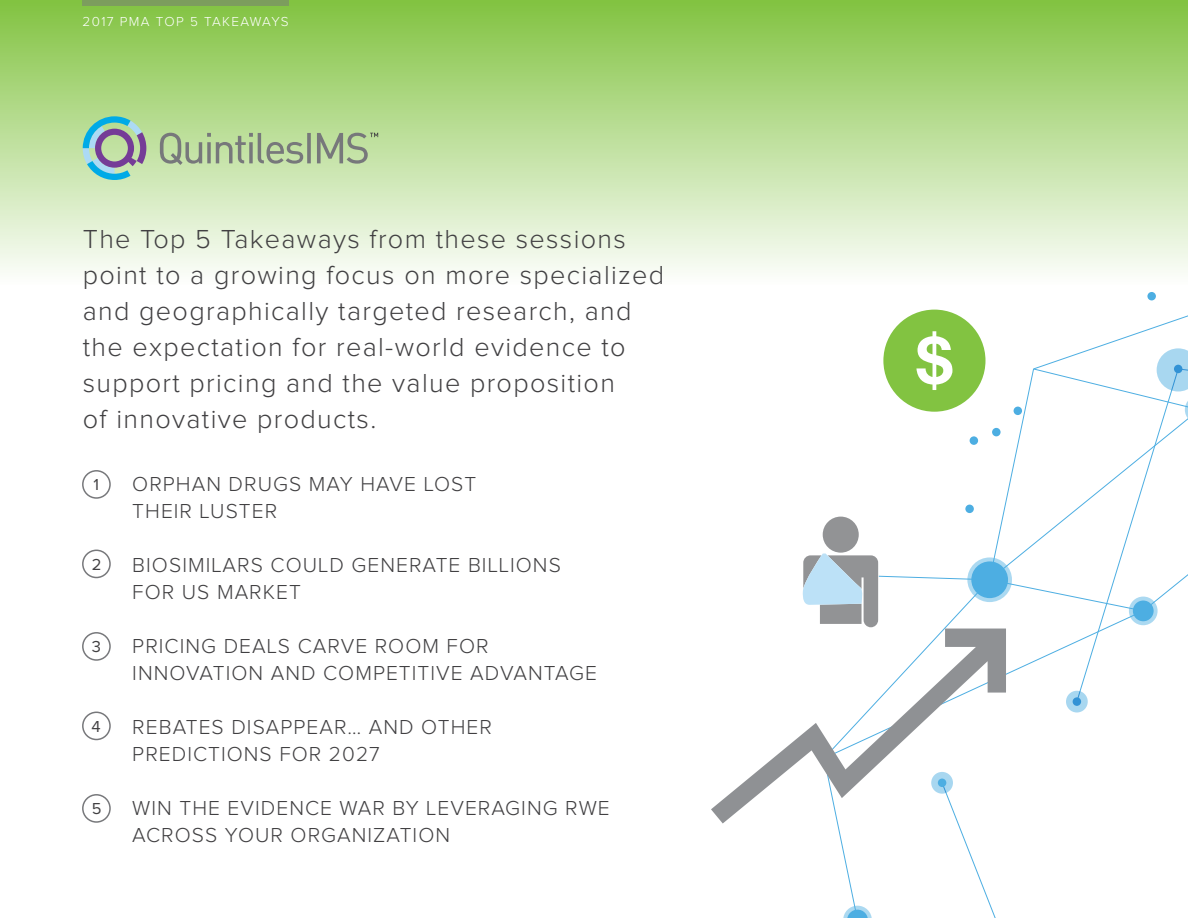
<style>
.page{position:relative;width:1188px;height:918px;background:#fff}
.page>*{position:absolute;margin:0;border:0;box-sizing:border-box;transform-origin:0 0}
.t1{font:300 27px/36px "Proxima Nova";letter-spacing:.05em;color:#414042}
.t2{font:300 21px/27px "Proxima Nova";letter-spacing:.05em;color:#414042}
.t3{font:16.5px "Proxima Nova";color:#414042}
.t4{font:300 13.5px "Proxima Nova";letter-spacing:.1em;color:#fff}
</style>
<div class="page">
<div style="left:0;top:0;width:1188px;height:284px;background:linear-gradient(to bottom,#81c240,#fdfefc)"></div>
<div style="left:82px;top:470px;width:29px;height:29px;border:2px solid #77787b;border-radius:50%"></div>
<div style="left:82px;top:550px;width:29px;height:28px;border:2px solid #77787b;border-radius:50%"></div>
<div style="left:82px;top:632px;width:29px;height:29px;border:2px solid #77787b;border-radius:50%"></div>
<div style="left:82px;top:712px;width:29px;height:28px;border:2px solid #77787b;border-radius:50%"></div>
<div style="left:82px;top:794px;width:29px;height:29px;border:2px solid #77787b;border-radius:50%"></div>
<div style="left:83px;top:0;width:206px;height:6px;background:#7c9d5d"></div>
<svg style="left:160px;top:133px;width:218px;height:32px;background:#abc196"></svg>
<svg style="left:83px;top:116px;width:63px;height:64px;background:#8fb4b4"></svg>
<svg style="left:802px;top:276px;width:386px;height:642px"></svg>
<svg style="left:711px;top:629px;width:295px;height:195px"></svg>
<p class="t4" style="left:83px;top:15px;width:208px">2017 PMA TOP 5 TAKEAWAYS</p>
<p class="t1" style="left:83px;top:222px;width:583px">The Top 5 Takeaways from these sessions point to a growing focus on more specialized and geographically targeted research, and the expectation for real-world evidence to support pricing and the value proposition<br>of innovative products.</p>
<p class="t3" style="left:93px;top:477px;width:7px">1</p>
<p class="t3" style="left:92px;top:557px;width:11px">2</p>
<p class="t3" style="left:92px;top:639px;width:11px">3</p>
<p class="t3" style="left:92px;top:719px;width:11px">4</p>
<p class="t3" style="left:92px;top:801px;width:11px">5</p>
<p class="t2" style="left:132px;top:472px;width:345px">ORPHAN DRUGS MAY HAVE LOST<br>THEIR LUSTER</p>
<p class="t2" style="left:132px;top:553px;width:430px">BIOSIMILARS COULD GENERATE BILLIONS<br>FOR US MARKET</p>
<p class="t2" style="left:132px;top:634px;width:466px">PRICING DEALS CARVE ROOM FOR<br>INNOVATION AND COMPETITIVE ADVANTAGE</p>
<p class="t2" style="left:132px;top:715px;width:361px">REBATES DISAPPEAR… AND OTHER<br>PREDICTIONS FOR 2027</p>
<p class="t2" style="left:132px;top:796px;width:479px">WIN THE EVIDENCE WAR BY LEVERAGING RWE<br>ACROSS YOUR ORGANIZATION</p>
</div>
